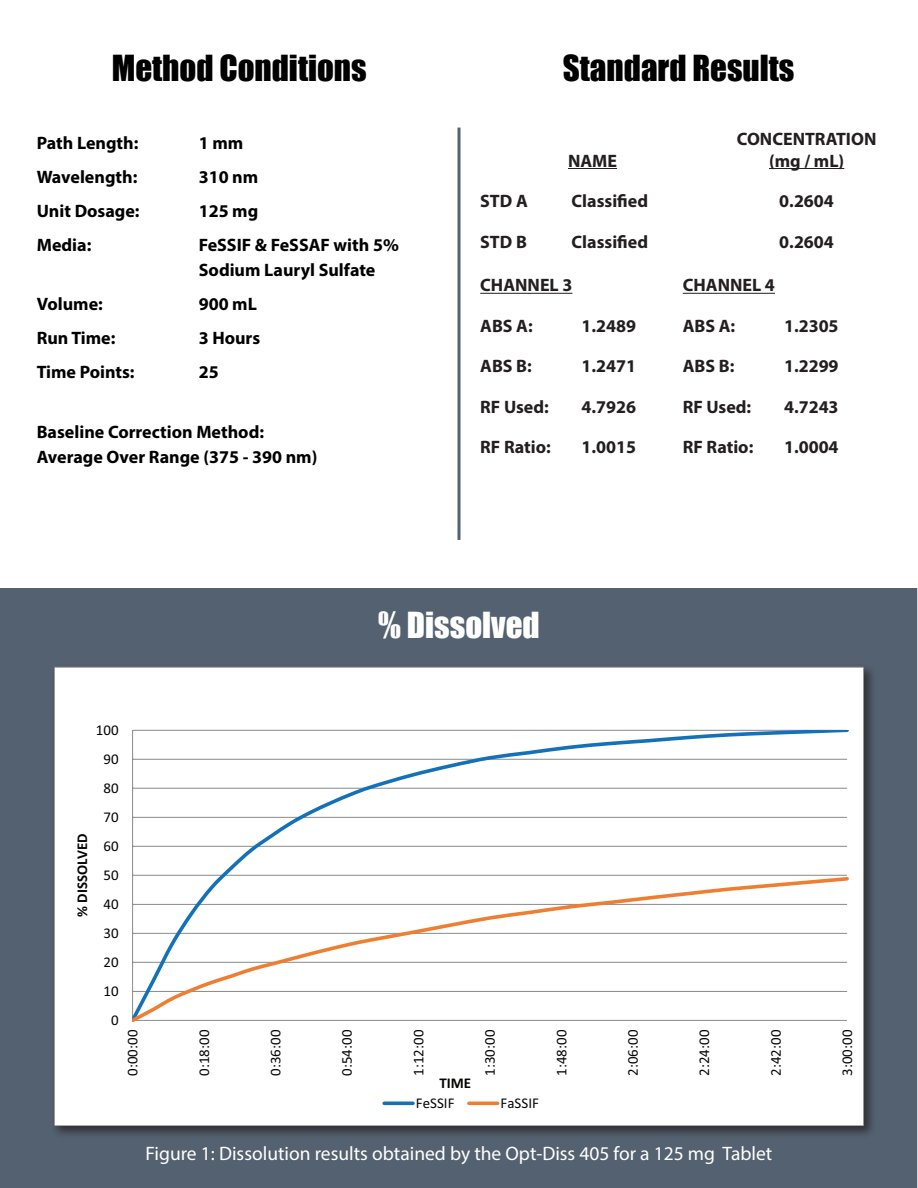
<style>
.page{position:relative;width:918px;height:1188px;background:#fff}
.page>*{position:absolute;margin:0;border:0;box-sizing:border-box;transform-origin:0 0}
.t1{font:33px "Impact";color:#010101}
.t2{font:33px "Impact";color:#fff}
.t3{font:19.5px "Myriad Pro";color:#fff}
.t4{font:700 18px/25.5px "Myriad Pro";color:#010101}
.t5{font:700 18px/21.6px "Myriad Pro";color:#231f20;text-align:center}
.t6{font:15px "Calibri";color:#050504}
.t7{font:700 15px "Calibri";color:#050504}
</style>
<div class="page">
<div style="left:0;top:588px;width:918px;height:600px;background:#546170"></div>
<hr style="left:458px;top:128px;width:2px;height:412px;background:#546170">
<div style="left:51px;top:663px;width:826px;height:476px;background:#231f20;opacity:.75"></div>
<div style="left:54px;top:667px;width:810px;height:459px;background:#fff"></div>
<svg style="left:132px;top:730px;width:716px;height:145px"></svg>
<svg style="left:132px;top:875px;width:716px;height:146px"></svg>
<hr style="left:384px;top:1102px;width:29px;height:3px;background:#1371b9">
<hr style="left:469px;top:1102px;width:29px;height:3px;background:#ee7e31">
<hr style="left:568px;top:168px;width:49px;height:1px;background:#231f20">
<hr style="left:769px;top:168px;width:75px;height:1px;background:#231f20">
<hr style="left:480px;top:293px;width:92px;height:1px;background:#231f20">
<hr style="left:683px;top:293px;width:92px;height:1px;background:#231f20">
<h1 class="t1" style="left:112px;top:42px;width:257px">Method Conditions</h1>
<p class="t4" style="left:37px;top:129px;width:103px">Path Length:</p>
<p class="t4" style="left:199px;top:129px;width:46px">1 mm</p>
<p class="t4" style="left:37px;top:163px;width:102px">Wavelength:</p>
<p class="t4" style="left:199px;top:163px;width:61px">310 nm</p>
<p class="t4" style="left:37px;top:197px;width:104px">Unit Dosage:</p>
<p class="t4" style="left:199px;top:197px;width:61px">125 mg</p>
<p class="t4" style="left:37px;top:231px;width:56px">Media:</p>
<p class="t4" style="left:199px;top:231px;width:202px">FeSSIF &amp; FeSSAF with 5%<br>Sodium Lauryl Sulfate</p>
<p class="t4" style="left:37px;top:291px;width:68px">Volume:</p>
<p class="t4" style="left:199px;top:291px;width:60px">900 mL</p>
<p class="t4" style="left:37px;top:325px;width:80px">Run Time:</p>
<p class="t4" style="left:199px;top:325px;width:63px">3 Hours</p>
<p class="t4" style="left:37px;top:359px;width:99px">Time Points:</p>
<p class="t4" style="left:199px;top:359px;width:21px">25</p>
<p class="t4" style="left:37px;top:419px;width:282px">Baseline Correction Method:<br>Average Over Range (375 - 390 nm)</p>
<h1 class="t1" style="left:563px;top:42px;width:233px">Standard Results</h1>
<p class="t5" style="left:568px;top:149px;width:51px">NAME</p>
<p class="t5" style="left:737px;top:128px;width:141px">CONCENTRATION (mg / mL)</p>
<p class="t5" style="left:480px;top:190px;width:49px">STD A</p>
<p class="t5" style="left:572px;top:190px;width:78px">Classified</p>
<p class="t5" style="left:779px;top:190px;width:56px">0.2604</p>
<p class="t5" style="left:480px;top:230px;width:48px">STD B</p>
<p class="t5" style="left:572px;top:230px;width:78px">Classified</p>
<p class="t5" style="left:779px;top:230px;width:56px">0.2604</p>
<p class="t5" style="left:480px;top:274px;width:94px">CHANNEL 3</p>
<p class="t5" style="left:683px;top:274px;width:94px">CHANNEL 4</p>
<p class="t5" style="left:480px;top:315px;width:54px">ABS A:</p>
<p class="t5" style="left:582px;top:315px;width:56px">1.2489</p>
<p class="t5" style="left:683px;top:315px;width:54px">ABS A:</p>
<p class="t5" style="left:784px;top:315px;width:56px">1.2305</p>
<p class="t5" style="left:480px;top:355px;width:53px">ABS B:</p>
<p class="t5" style="left:582px;top:355px;width:56px">1.2471</p>
<p class="t5" style="left:683px;top:355px;width:53px">ABS B:</p>
<p class="t5" style="left:784px;top:355px;width:56px">1.2299</p>
<p class="t5" style="left:480px;top:396px;width:70px">RF Used:</p>
<p class="t5" style="left:582px;top:396px;width:56px">4.7926</p>
<p class="t5" style="left:683px;top:396px;width:70px">RF Used:</p>
<p class="t5" style="left:784px;top:396px;width:56px">4.7243</p>
<p class="t5" style="left:480px;top:436px;width:72px">RF Ratio:</p>
<p class="t5" style="left:582px;top:436px;width:56px">1.0015</p>
<p class="t5" style="left:683px;top:436px;width:72px">RF Ratio:</p>
<p class="t5" style="left:784px;top:436px;width:56px">1.0004</p>
<h1 class="t2" style="left:378px;top:599px;width:163px">% Dissolved</h1>
<p class="t7" style="left:73px;top:917px;width:85px;rotate:-90deg">% DISSOLVED</p>
<p class="t6" style="left:96px;top:720px;width:24px">100</p>
<p class="t6" style="left:103px;top:749px;width:17px">90</p>
<p class="t6" style="left:103px;top:778px;width:17px">80</p>
<p class="t6" style="left:103px;top:807px;width:17px">70</p>
<p class="t6" style="left:103px;top:836px;width:17px">60</p>
<p class="t6" style="left:103px;top:865px;width:17px">50</p>
<p class="t6" style="left:103px;top:894px;width:17px">40</p>
<p class="t6" style="left:103px;top:923px;width:17px">30</p>
<p class="t6" style="left:103px;top:952px;width:17px">20</p>
<p class="t6" style="left:103px;top:981px;width:17px">10</p>
<p class="t6" style="left:111px;top:1010px;width:9px">0</p>
<p class="t6" style="left:123px;top:1076px;width:48px;rotate:-90deg">0:00:00</p>
<p class="t6" style="left:195px;top:1076px;width:48px;rotate:-90deg">0:18:00</p>
<p class="t6" style="left:266px;top:1076px;width:48px;rotate:-90deg">0:36:00</p>
<p class="t6" style="left:338px;top:1076px;width:48px;rotate:-90deg">0:54:00</p>
<p class="t6" style="left:409px;top:1076px;width:48px;rotate:-90deg">1:12:00</p>
<p class="t6" style="left:480px;top:1076px;width:48px;rotate:-90deg">1:30:00</p>
<p class="t6" style="left:552px;top:1076px;width:48px;rotate:-90deg">1:48:00</p>
<p class="t6" style="left:623px;top:1076px;width:48px;rotate:-90deg">2:06:00</p>
<p class="t6" style="left:695px;top:1076px;width:48px;rotate:-90deg">2:24:00</p>
<p class="t6" style="left:766px;top:1076px;width:48px;rotate:-90deg">2:42:00</p>
<p class="t6" style="left:838px;top:1076px;width:48px;rotate:-90deg">3:00:00</p>
<p class="t7" style="left:439px;top:1074px;width:33px">TIME</p>
<p class="t6" style="left:416px;top:1093px;width:40px">FeSSIF</p>
<p class="t6" style="left:501px;top:1093px;width:40px">FaSSIF</p>
<p class="t3" style="left:146px;top:1142px;width:628px">Figure 1: Dissolution results obtained by the Opt-Diss 405 for a 125 mg Tablet</p>
</div>
